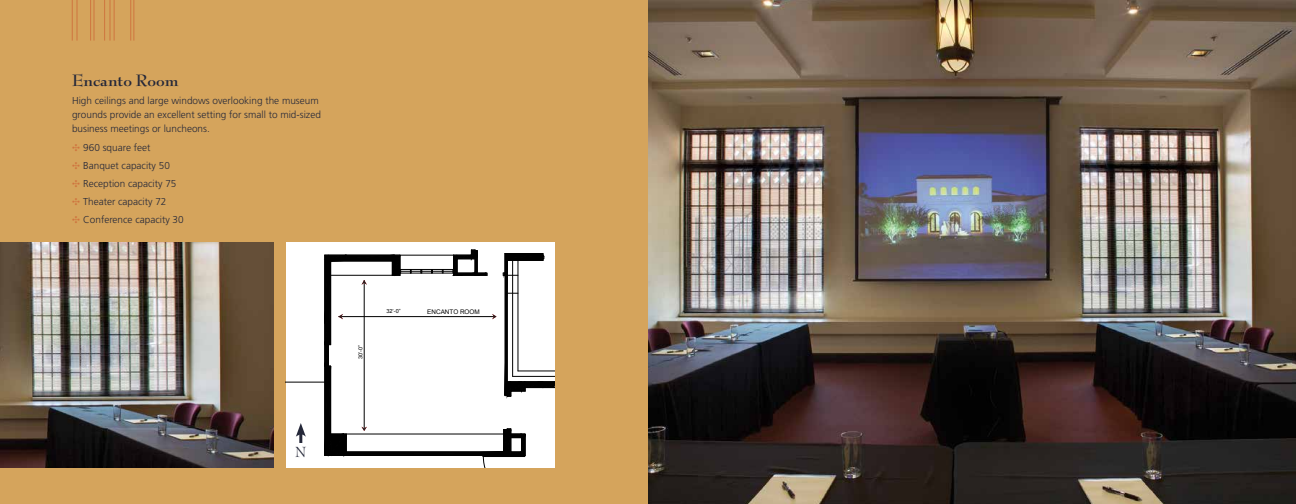
<style>
.page{position:relative;width:1296px;height:504px;background:#fff}
.page>*{position:absolute;margin:0;border:0;box-sizing:border-box;transform-origin:0 0}
.t1{font:700 18px "Bernhard Modern Std";color:#252839}
.t2{font:16px "Bernhard Modern Std";color:#252839}
.t3{font:300 10px/18px "Frutiger";color:#252839}
.t4{font:6.4px "Arial";color:#000}
.t5{font:5.6px "Arial";color:#000}
.s1{color:#cf753f}
</style>
<div class="page">
<img style="left:648px;top:0;width:648px;height:504px">
<div style="left:0;top:0;width:648px;height:504px;background:#d5a45c"></div>
<hr style="left:72px;top:0;width:1px;height:41px;background:#cf753f">
<hr style="left:77px;top:0;width:1px;height:41px;background:#cf753f">
<hr style="left:94px;top:0;width:1px;height:41px;background:#cf753f">
<hr style="left:90px;top:0;width:1px;height:41px;background:#cf753f">
<hr style="left:104px;top:0;width:1px;height:41px;background:#cf753f">
<hr style="left:110px;top:0;width:1px;height:41px;background:#cf753f">
<hr style="left:114px;top:0;width:1px;height:41px;background:#cf753f">
<hr style="left:130px;top:0;width:1px;height:41px;background:#cf753f">
<hr style="left:134px;top:0;width:1px;height:41px;background:#cf753f">
<img style="left:0;top:242px;width:274px;height:226px">
<div style="left:286px;top:243px;width:269px;height:225px;background:#fff"></div>
<svg style="left:286px;top:250px;width:269px;height:218px"></svg>
<p class="t1" style="left:72px;top:71px;width:108px">Encanto Room</p>
<p class="t3" style="left:72px;top:94px;width:250px;line-height:14px">High ceilings and large windows overlooking the museum grounds provide an excellent setting for small to mid-sized business meetings or luncheons.</p>
<p class="t3" style="left:72px;top:139px;width:113px"><span class="s1">✣</span> 960 square feet<br><span class="s1">✣</span> Banquet capacity 50<br><span class="s1">✣</span> Reception capacity 75 <span class="s1">✣</span> Theater capacity 72<br><span class="s1">✣</span> Conference capacity 30</p>
<p class="t2" style="left:295px;top:443px;width:13px">N</p>
<p class="t5" style="left:357px;top:359px;width:16px;rotate:-90deg">30’-0”</p>
<p class="t5" style="left:386px;top:307px;width:16px">32’-0”</p>
<p class="t4" style="left:427px;top:307px;width:54px">ENCANTO ROOM</p>
</div>
